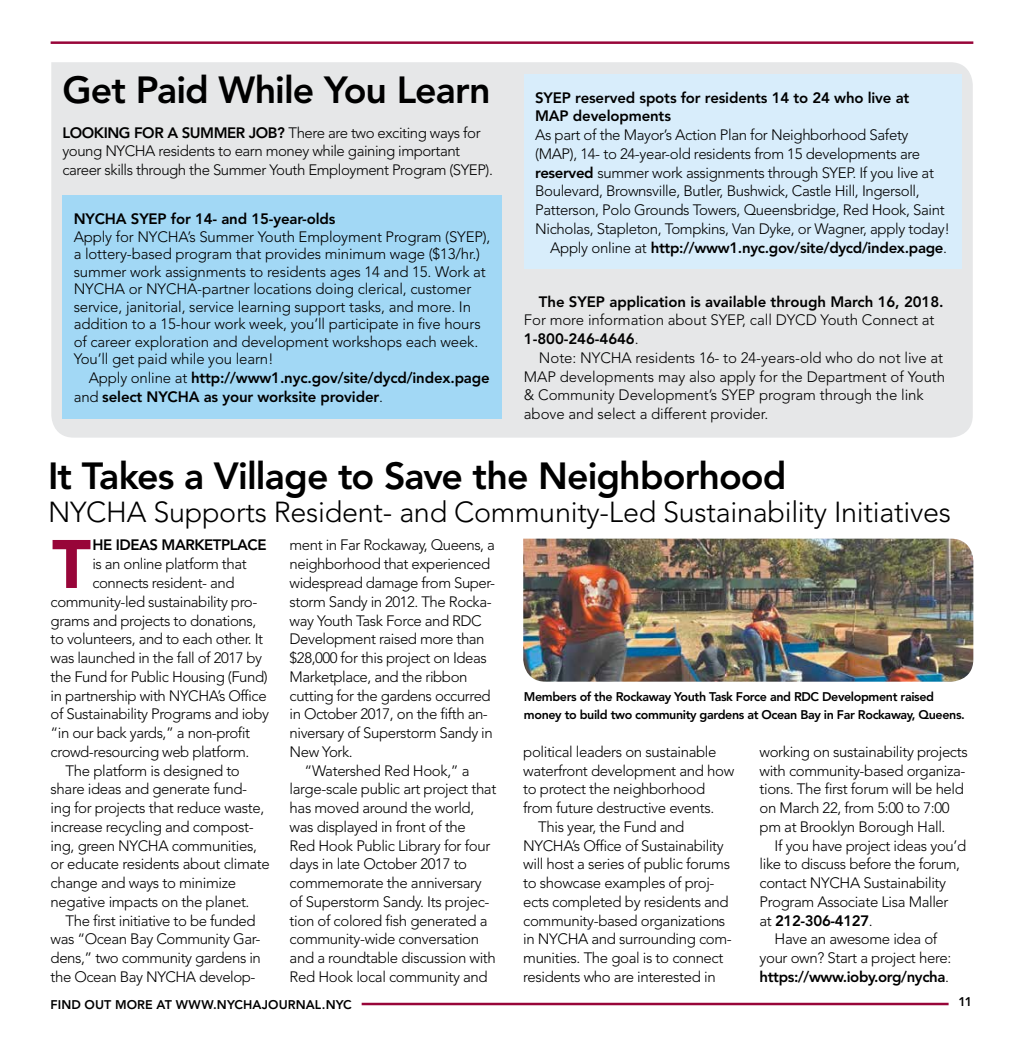
<style>
.page{position:relative;width:1024px;height:1050px;background:#fff}
.page>*{position:absolute;margin:0;border:0;box-sizing:border-box;transform-origin:0 0}
.t1{font:700 68.62px "Montserrat";color:#980539}
.t2{font:800 37.5px "Avenir LT Std";letter-spacing:-.025em;color:#000}
.t3{font:300 28.75px "Avenir LT Std";letter-spacing:-.01em;color:#000}
.t4{font:300 15px/17.5px "Avenir LT Std";letter-spacing:-.025em;color:#000}
.t5{font:800 15px/18.8px "Avenir LT Std";letter-spacing:-.01em;color:#000}
.t6{font:300 15px/18.8px "Avenir LT Std";letter-spacing:-.005em;color:#000}
.t7{font:800 15px "Avenir LT Std";letter-spacing:-.03em;color:#000}
.t8{font:800 12.5px/18.8px "Avenir LT Std";letter-spacing:-.03em;color:#000}
.t9{font:800 12.5px "Avenir LT Std";letter-spacing:.005em;color:#000}
.s1{font-weight:800}
.s2{font-weight:300}
</style>
<div class="page">
<hr style="left:362px;top:1002px;width:586px;height:3px;background:#980539">
<hr style="left:51px;top:41px;width:922px;height:3px;background:#980539">
<div style="left:51px;top:62px;width:922px;height:375px;background:#e6e7e8"></div>
<img style="left:523px;top:538px;width:450px;height:143px">
<div style="left:62px;top:196px;width:440px;height:222px;background:#a2d8f5"></div>
<div style="left:524px;top:75px;width:437px;height:194px;background:#d8edfb"></div>
<h2 class="t2" style="left:62px;top:67px;width:429px">Get Paid While You Learn</h2>
<p class="t4" style="left:62px;top:123px;width:432px;line-height:18.8px"><span class="s1">LOOKING FOR A SUMMER JOB?</span> There are two exciting ways for young NYCHA residents to earn money while gaining important career skills through the Summer Youth Employment Program (SYEP).</p>
<p class="t5" style="left:74px;top:209px;width:263px">NYCHA SYEP for 14- and 15-year-olds</p>
<p class="t4" style="left:74px;top:228px;width:418px">Apply for NYCHA’s Summer Youth Employment Program (SYEP), a lottery-based program that provides minimum wage ($13/hr.) summer work assignments to residents ages 14 and 15. Work at NYCHA or NYCHA-partner locations doing clerical, customer service, janitorial, service learning support tasks, and more. In addition to a 15-hour work week, you’ll participate in five hours of career exploration and development workshops each week.<br>You’ll get paid while you learn!</p>
<p class="t5" style="left:74px;top:368px;width:417px;text-indent:15px"><span class="s2">Apply online at</span> http://www1.nyc.gov/site/dycd/index.page <span class="s2">and</span> select NYCHA as your worksite provider<span class="s2">.</span></p>
<p class="t5" style="left:535px;top:88px;width:376px">SYEP reserved spots for residents 14 to 24 who live at<br>MAP developments</p>
<p class="t4" style="left:535px;top:126px;width:375px">As part of the Mayor’s Action Plan for Neighborhood Safety</p>
<p class="t4" style="left:535px;top:145px;width:386px">(MAP), 14- to 24-year-old residents from 15 developments are</p>
<p class="t4" style="left:535px;top:164px;width:400px"><span class="s1">reserved</span> summer work assignments through SYEP. If you live at</p>
<p class="t4" style="left:535px;top:182px;width:386px">Boulevard, Brownsville, Butler, Bushwick, Castle Hill, Ingersoll,</p>
<p class="t4" style="left:535px;top:201px;width:411px">Patterson, Polo Grounds Towers, Queensbridge, Red Hook, Saint</p>
<p class="t4" style="left:535px;top:220px;width:416px">Nicholas, Stapleton, Tompkins, Van Dyke, or Wagner, apply today!</p>
<p class="t5" style="left:550px;top:238px;width:398px"><span class="s2">Apply online at</span> http://www1.nyc.gov/site/dycd/index.page<span class="s2">.</span></p>
<p class="t5" style="left:539px;top:292px;width:406px">The SYEP application is available through March 16, 2018.</p>
<p class="t6" style="left:524px;top:311px;width:412px">For more information about SYEP, call DYCD Youth Connect at<br><span class="s1">1-800-246-4646</span>.</p>
<p class="t6" style="left:524px;top:348px;width:423px;text-indent:15px">Note: NYCHA residents 16- to 24-years-old who do not live at MAP developments may also apply for the Department of Youth &amp; Community Development’s SYEP program through the link above and select a different provider.</p>
<h2 class="t2" style="left:48px;top:454px;width:740px">It Takes a Village to Save the Neighborhood</h2>
<h3 class="t3" style="left:48px;top:495px;width:904px">NYCHA Supports Resident- and Community-Led Sustainability Initiatives</h3>
<h1 class="t1" style="left:51px;top:523px;width:43px">T</h1>
<p class="t7" style="left:92px;top:536px;width:176px">HE IDEAS MARKETPLACE</p>
<p class="t4" style="left:290px;top:536px;width:207px">ment in Far Rockaway, Queens, a</p>
<p class="t4" style="left:290px;top:555px;width:202px">neighborhood that experienced</p>
<p class="t4" style="left:290px;top:574px;width:207px">widespread damage from Super-</p>
<p class="t4" style="left:290px;top:593px;width:203px">storm Sandy in 2012. The Rocka-</p>
<p class="t4" style="left:290px;top:611px;width:194px">way Youth Task Force and RDC</p>
<p class="t4" style="left:290px;top:630px;width:196px">Development raised more than</p>
<p class="t4" style="left:290px;top:649px;width:199px">$28,000 for this project on Ideas</p>
<p class="t4" style="left:290px;top:668px;width:179px">Marketplace, and the ribbon</p>
<p class="t4" style="left:290px;top:686px;width:203px">cutting for the gardens occurred</p>
<p class="t4" style="left:290px;top:705px;width:200px">in October 2017, on the fifth an-</p>
<p class="t4" style="left:290px;top:724px;width:205px">niversary of Superstorm Sandy in</p>
<p class="t4" style="left:290px;top:743px;width:65px">New York.</p>
<p class="t4" style="left:305px;top:761px;width:166px">“Watershed Red Hook,” a</p>
<p class="t4" style="left:290px;top:780px;width:208px">large-scale public art project that</p>
<p class="t4" style="left:290px;top:799px;width:186px">has moved around the world,</p>
<p class="t4" style="left:290px;top:818px;width:178px">was displayed in front of the</p>
<p class="t4" style="left:290px;top:836px;width:202px">Red Hook Public Library for four</p>
<p class="t4" style="left:290px;top:855px;width:179px">days in late October 2017 to</p>
<p class="t4" style="left:290px;top:874px;width:194px">commemorate the anniversary</p>
<p class="t4" style="left:290px;top:893px;width:201px">of Superstorm Sandy. Its projec-</p>
<p class="t4" style="left:290px;top:911px;width:200px">tion of colored fish generated a</p>
<p class="t4" style="left:290px;top:930px;width:191px">community-wide conversation</p>
<p class="t4" style="left:290px;top:949px;width:208px">and a roundtable discussion with</p>
<p class="t4" style="left:290px;top:968px;width:200px">Red Hook local community and</p>
<p class="t4" style="left:92px;top:555px;width:156px">is an online platform that</p>
<p class="t4" style="left:92px;top:574px;width:144px">connects resident- and</p>
<p class="t4" style="left:51px;top:593px;width:208px">community-led sustainability pro-</p>
<p class="t4" style="left:51px;top:611px;width:207px">grams and projects to donations,</p>
<p class="t4" style="left:51px;top:630px;width:214px">to volunteers, and to each other. It</p>
<p class="t4" style="left:51px;top:649px;width:213px">was launched in the fall of 2017 by</p>
<p class="t4" style="left:51px;top:668px;width:218px">the Fund for Public Housing (Fund)</p>
<p class="t4" style="left:51px;top:686px;width:218px">in partnership with NYCHA’s Office</p>
<p class="t4" style="left:51px;top:705px;width:220px">of Sustainability Programs and ioby</p>
<p class="t4" style="left:51px;top:724px;width:201px">“in our back yards,” a non-profit</p>
<p class="t4" style="left:51px;top:743px;width:200px">crowd-resourcing web platform.</p>
<p class="t4" style="left:66px;top:761px;width:176px">The platform is designed to</p>
<p class="t4" style="left:51px;top:780px;width:198px">share ideas and generate fund-</p>
<p class="t4" style="left:51px;top:799px;width:215px">ing for projects that reduce waste,</p>
<p class="t4" style="left:51px;top:818px;width:204px">increase recycling and compost-</p>
<p class="t4" style="left:51px;top:836px;width:208px">ing, green NYCHA communities,</p>
<p class="t4" style="left:51px;top:855px;width:221px">or educate residents about climate</p>
<p class="t4" style="left:51px;top:874px;width:187px">change and ways to minimize</p>
<p class="t4" style="left:51px;top:893px;width:200px">negative impacts on the planet.</p>
<p class="t4" style="left:66px;top:911px;width:192px">The first initiative to be funded</p>
<p class="t4" style="left:51px;top:930px;width:211px">was “Ocean Bay Community Gar-</p>
<p class="t4" style="left:51px;top:949px;width:212px">dens,” two community gardens in</p>
<p class="t4" style="left:51px;top:968px;width:206px">the Ocean Bay NYCHA develop-</p>
<p class="t8" style="left:524px;top:686px;width:442px">Members of the Rockaway Youth Task Force and RDC Development raised money to build two community gardens at Ocean Bay in Far Rockaway, Queens.</p>
<p class="t4" style="left:523px;top:743px;width:195px">political leaders on sustainable</p>
<p class="t4" style="left:523px;top:761px;width:212px">waterfront development and how</p>
<p class="t4" style="left:523px;top:780px;width:184px">to protect the neighborhood</p>
<p class="t4" style="left:523px;top:799px;width:193px">from future destructive events.</p>
<p class="t4" style="left:538px;top:818px;width:148px">This year, the Fund and</p>
<p class="t4" style="left:523px;top:836px;width:202px">NYCHA’s Office of Sustainability</p>
<p class="t4" style="left:523px;top:855px;width:208px">will host a series of public forums</p>
<p class="t4" style="left:523px;top:874px;width:193px">to showcase examples of proj-</p>
<p class="t4" style="left:523px;top:893px;width:207px">ects completed by residents and</p>
<p class="t4" style="left:523px;top:911px;width:204px">community-based organizations</p>
<p class="t4" style="left:523px;top:930px;width:210px">in NYCHA and surrounding com-</p>
<p class="t4" style="left:523px;top:949px;width:202px">munities. The goal is to connect</p>
<p class="t4" style="left:523px;top:968px;width:194px">residents who are interested in</p>
<p class="t4" style="left:759px;top:742px;width:210px;line-height:18.8px">working on sustainability projects with community-based organiza&shy;tions. The first forum will be held on March 22, from 5:00 to 7:00 pm at Brooklyn Borough Hall.</p>
<p class="t4" style="left:774px;top:836px;width:193px">If you have project ideas you’d</p>
<p class="t4" style="left:759px;top:855px;width:202px">like to discuss before the forum,</p>
<p class="t4" style="left:759px;top:874px;width:188px">contact NYCHA Sustainability</p>
<p class="t4" style="left:759px;top:893px;width:191px">Program Associate Lisa Maller</p>
<p class="t5" style="left:759px;top:911px;width:115px"><span class="s2">at</span> 212-306-4127<span class="s2">.</span></p>
<p class="t4" style="left:774px;top:930px;width:164px">Have an awesome idea of</p>
<p class="t4" style="left:759px;top:949px;width:193px">your own? Start a project here:</p>
<p class="t5" style="left:759px;top:967px;width:191px">https://www.ioby.org/nycha<span class="s2">.</span></p>
<p class="t9" style="left:51px;top:996px;width:303px">FIND OUT MORE AT WWW.NYCHAJOURNAL.NYC</p>
<p class="t8" style="left:958px;top:992px;width:15px">11</p>
</div>
